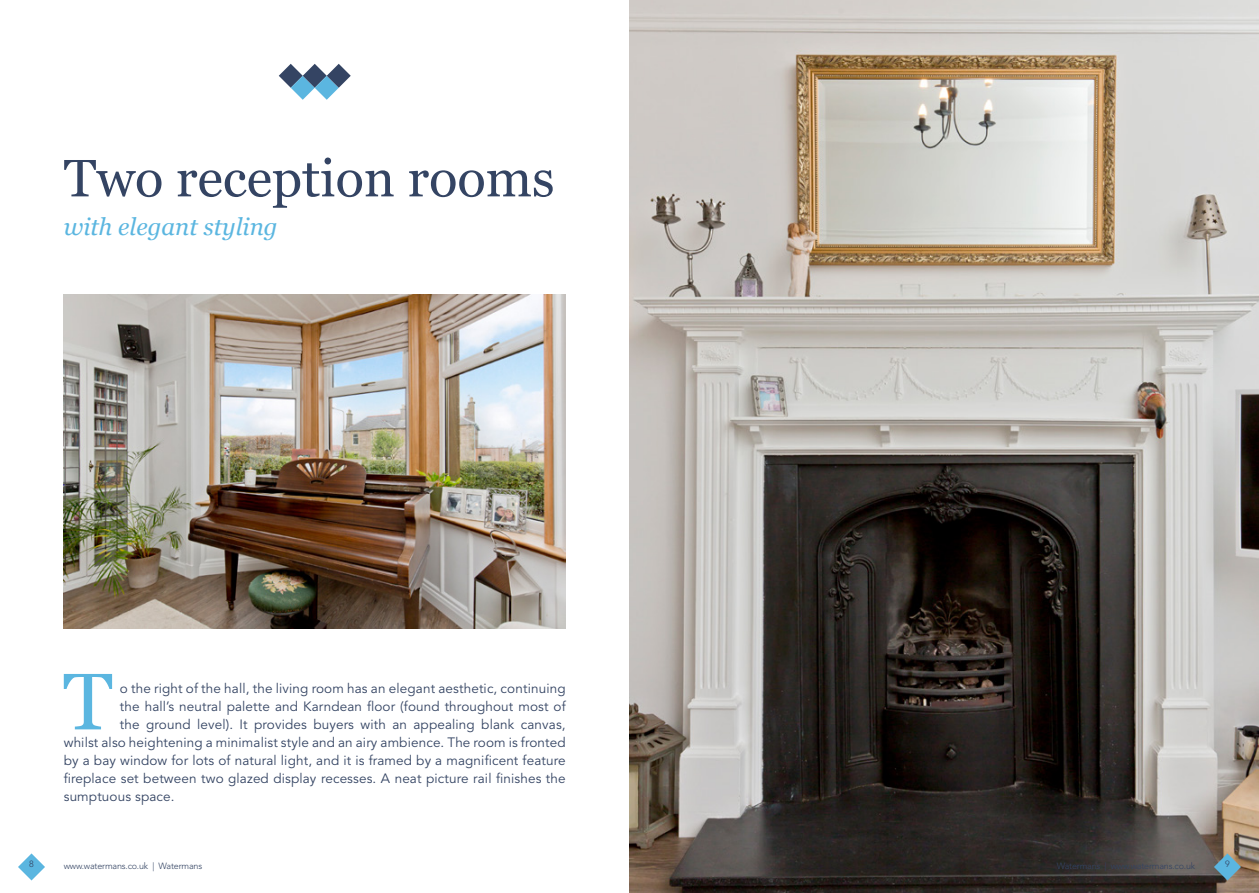
<style>
.page{position:relative;width:1259px;height:893px;background:#fff}
.page>*{position:absolute;margin:0;border:0;box-sizing:border-box;transform-origin:0 0}
.Paragraph_Style_1{font:79.95px "Georgia";color:#5bb6e0}
.Headline_1{font:52.5px "Georgia";color:#344463}
.t1{font:italic 24px "Georgia";color:#5bb6e0}
.Paragraph_Style_1-2{font:13.5px "Avenir LT Std";letter-spacing:.01em;color:#344463}
.t2{font:300 9px "Avenir LT Std";letter-spacing:-.02em;color:#344463}
</style>
<div class="page">
<svg style="left:279px;top:64px;width:72px;height:36px"></svg>
<img style="left:629px;top:0;width:630px;height:893px">
<img style="left:64px;top:294px;width:502px;height:335px">
<svg style="left:1214px;top:853px;width:27px;height:27px"></svg>
<svg style="left:18px;top:853px;width:27px;height:27px"></svg>
<p class="Headline_1" style="left:64px;top:146px;width:492px">Two reception rooms</p>
<p class="t1" style="left:64px;top:212px;width:215px">with elegant styling</p>
<p class="Paragraph_Style_1" style="left:63px;top:653px;width:51px">T</p>
<p class="Paragraph_Style_1-2" style="left:120px;top:681px;width:447px">o the right of the hall, the living room has an elegant aesthetic, continuing</p>
<p class="Paragraph_Style_1-2" style="left:120px;top:699px;width:447px">the hall’s neutral palette and Karndean floor (found throughout most of</p>
<p class="Paragraph_Style_1-2" style="left:120px;top:717px;width:447px">the ground level). It provides buyers with an appealing blank canvas,</p>
<p class="Paragraph_Style_1-2" style="left:64px;top:735px;width:503px">whilst also heightening a minimalist style and an airy ambience. The room is fronted</p>
<p class="Paragraph_Style_1-2" style="left:64px;top:753px;width:503px">by a bay window for lots of natural light, and it is framed by a magnificent feature</p>
<p class="Paragraph_Style_1-2" style="left:64px;top:771px;width:503px">fireplace set between two glazed display recesses. A neat picture rail finishes the</p>
<p class="Paragraph_Style_1-2" style="left:64px;top:789px;width:112px">sumptuous space.</p>
<p class="t2" style="left:29px;top:859px;width:6px">8</p>
<p class="t2" style="left:64px;top:861px;width:140px">www.watermans.co.uk | Watermans</p>
<p class="t2" style="left:1056px;top:861px;width:140px">Watermans | www.watermans.co.uk</p>
<p class="t2" style="left:1225px;top:859px;width:6px">9</p>
</div>
